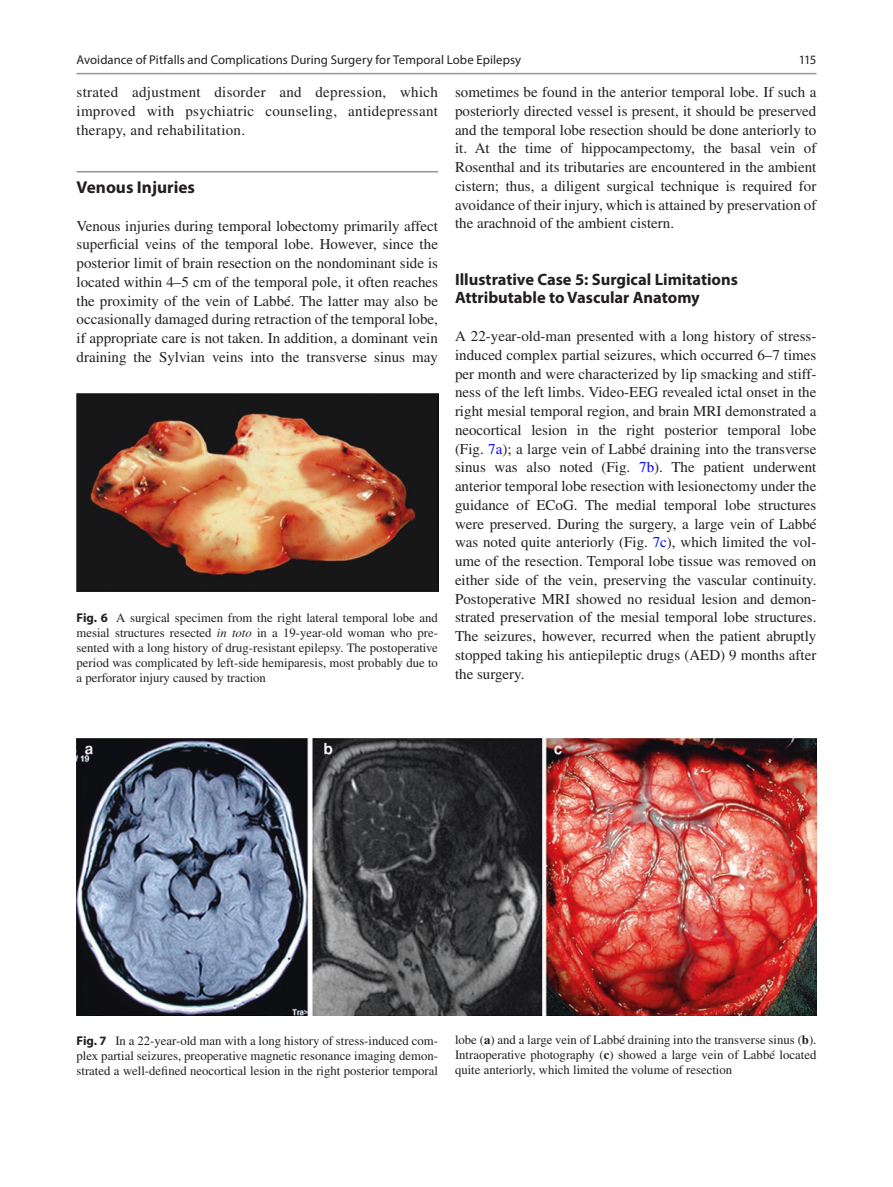
<style>
.page{position:relative;width:893px;height:1187px;background:#fff}
.page>*{position:absolute;margin:0;border:0;box-sizing:border-box;transform-origin:0 0}
._1_hd{font:700 17.25px "Myriad Pro";color:#231f20}
._2_hd{font:700 16.5px/18.8px "Myriad Pro";color:#231f20}
.Text_flush{font:15px/18.8px "Times LT Std";color:#231f20;text-align:justify}
.t1{font:12.75px/15px "Times LT Std";color:#231f20;text-align:justify}
.t2{font:12.75px "Myriad Pro";letter-spacing:.005em;color:#231f20}
.s1{font-family:"Myriad Pro";font-weight:700}
.s2{font-style:italic}
.s3{color:#00f}
.s4{font-weight:700}
</style>
<div class="page">
<hr style="left:77px;top:171px;width:361px;height:1px;background:#939598">
<img style="left:77px;top:393px;width:361px;height:198px">
<img style="left:77px;top:738px;width:739px;height:277px">
<hr style="left:77px;top:73px;width:739px;height:1px;background:#939598">
<p class="t2" style="left:77px;top:52px;width:446px">Avoidance of Pitfalls and Complications During Surgery for Temporal Lobe Epilepsy</p>
<p class="t2" style="left:799px;top:52px;width:19px">115</p>
<p class="Text_flush" style="left:77px;top:83px;width:363px">strated adjustment disorder and depression, which improved with psychiatric counseling, antidepressant therapy, and rehabilitation.</p>
<h2 class="_1_hd" style="left:77px;top:176px;width:120px">Venous Injuries</h2>
<p class="Text_flush" style="left:77px;top:216px;width:363px">Venous injuries during temporal lobectomy primarily affect superficial veins of the temporal lobe. However, since the posterior limit of brain resection on the nondominant side is located within 4–5 cm of the temporal pole, it often reaches the proximity of the vein of Labbé. The latter may also be occasionally damaged during retraction of the temporal lobe, if appropriate care is not taken. In addition, a dominant vein draining the Sylvian veins into the transverse sinus may</p>
<p class="t1" style="left:77px;top:610px;width:363px"><span class="s1">Fig. 6</span> A surgical specimen from the right lateral temporal lobe and mesial structures resected <span class="s2">in toto</span> in a 19-year-old woman who pre&shy;sented with a long history of drug-resistant epilepsy. The postoperative period was complicated by left-side hemiparesis, most probably due to a perforator injury caused by traction</p>
<p class="Text_flush" style="left:455px;top:83px;width:363px">sometimes be found in the anterior temporal lobe. If such a posteriorly directed vessel is present, it should be preserved and the temporal lobe resection should be done anteriorly to it. At the time of hippocampectomy, the basal vein of Rosenthal and its tributaries are encountered in the ambient cistern; thus, a diligent surgical technique is required for avoidance of their injury, which is attained by preservation of the arachnoid of the ambient cistern.</p>
<h3 class="_2_hd" style="left:455px;top:269px;width:284px">Illustrative Case 5: Surgical Limitations<br>Attributable to Vascular Anatomy</h3>
<p class="Text_flush" style="left:455px;top:326px;width:363px">A 22-year-old-man presented with a long history of stress&shy;induced complex partial seizures, which occurred 6–7 times per month and were characterized by lip smacking and stiff&shy;ness of the left limbs. Video-EEG revealed ictal onset in the right mesial temporal region, and brain MRI demonstrated a neocortical lesion in the right posterior temporal lobe (Fig. <span class="s3">7a</span>); a large vein of Labbé draining into the transverse sinus was also noted (Fig. <span class="s3">7b</span>). The patient underwent anterior temporal lobe resection with lesionectomy under the guidance of ECoG. The medial temporal lobe structures were preserved. During the surgery, a large vein of Labbé was noted quite anteriorly (Fig. <span class="s3">7c</span>), which limited the vol&shy;ume of the resection. Temporal lobe tissue was removed on either side of the vein, preserving the vascular continuity.<br>Postoperative MRI showed no residual lesion and demon&shy;strated preservation of the mesial temporal lobe structures.<br>The seizures, however, recurred when the patient abruptly stopped taking his antiepileptic drugs (AED) 9 months after the surgery.</p>
<p class="t1" style="left:77px;top:1032px;width:363px"><span class="s1">Fig. 7</span> In a 22-year-old man with a long history of stress-induced com&shy;plex partial seizures, preoperative magnetic resonance imaging demon&shy;strated a well-defined neocortical lesion in the right posterior temporal</p>
<p class="t1" style="left:455px;top:1031px;width:363px">lobe (<span class="s4">a</span>) and a large vein of Labbé draining into the transverse sinus (<span class="s4">b</span>).<br>Intraoperative photography (<span class="s4">c</span>) showed a large vein of Labbé located quite anteriorly, which limited the volume of resection</p>
</div>
